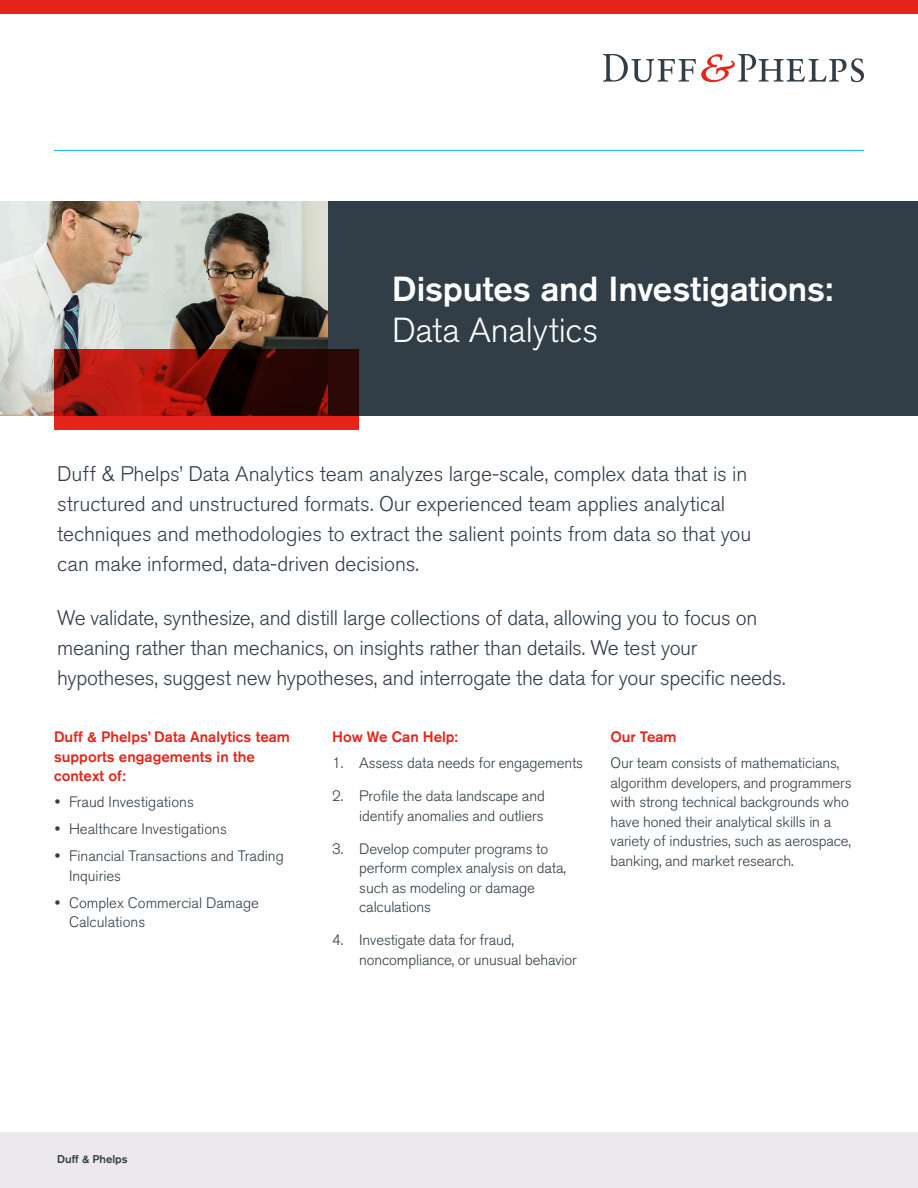
<style>
.page{position:relative;width:918px;height:1188px;background:#fff}
.page>*{position:absolute;margin:0;border:0;box-sizing:border-box;transform-origin:0 0}
.t1{font:500 34.5px/41.4px "Akzidenz Grotesk BQ";letter-spacing:-.005em;color:#fff}
.Intro{font:300 21px/30px "Akzidenz Grotesk BQ";letter-spacing:-.01em;color:#313e48}
.Body_Text{font:300 15px/19.5px "Akzidenz Grotesk BQ";letter-spacing:-.01em;color:#313e48}
.Body_Subheads{font:500 15px/19.5px "Akzidenz Grotesk BQ";color:#e72419}
.t2{font:500 11.25px "Akzidenz Grotesk BQ";color:#313e48}
.s1{font-weight:300}
</style>
<div class="page">
<div style="left:0;top:1132px;width:918px;height:56px;background:#ebe9eb"></div>
<div style="left:0;top:0;width:918px;height:14px;background:#e72419"></div>
<svg style="left:603px;top:54px;width:261px;height:28px"></svg>
<img style="left:0;top:201px;width:328px;height:214px">
<hr style="left:54px;top:150px;width:810px;height:1px;background:#00b5e6">
<div style="left:328px;top:201px;width:590px;height:214px;background:#313e48"></div>
<svg style="left:54px;top:349px;width:305px;height:81px"></svg>
<p class="t1" style="left:392px;top:268px;width:442px">Disputes and Investigations:<br><span class="s1">Data Analytics</span></p>
<p class="Intro" style="left:57px;top:459px;width:696px">Duff &amp; Phelps’ Data Analytics team analyzes large-scale, complex data that is in structured and unstructured formats. Our experienced team applies analytical techniques and methodologies to extract the salient points from data so that you can make informed, data-driven decisions.</p>
<p class="Intro" style="left:57px;top:603px;width:730px">We validate, synthesize, and distill large collections of data, allowing you to focus on meaning rather than mechanics, on insights rather than details. We test your hypotheses, suggest new hypotheses, and interrogate the data for your specific needs.</p>
<p class="Body_Subheads" style="left:54px;top:727px;width:238px">Duff &amp; Phelps’ Data Analytics team supports engagements in the context of:</p>
<p class="Body_Text" style="left:69px;top:793px;width:126px">Fraud Investigations</p>
<p class="Body_Text" style="left:69px;top:820px;width:159px">Healthcare Investigations</p>
<p class="Body_Text" style="left:69px;top:847px;width:216px">Financial Transactions and Trading<br>Inquiries</p>
<p class="Body_Text" style="left:69px;top:893px;width:191px">Complex Commercial Damage<br>Calculations</p>
<p class="Body_Subheads" style="left:332px;top:727px;width:127px">How We Can Help:</p>
<p class="Body_Text" style="left:332px;top:754px;width:252px">1. Assess data needs for engagements</p>
<p class="Body_Text" style="left:332px;top:787px;width:214px;text-align:right">2. Profile the data landscape and identify anomalies and outliers</p>
<p class="Body_Text" style="left:359px;top:839px;width:208px;text-indent:-27px">3. Develop computer programs to perform complex analysis on data, such as modeling or damage calculations</p>
<p class="Body_Text" style="left:359px;top:931px;width:219px;text-indent:-27px">4. Investigate data for fraud, noncompliance, or unusual behavior</p>
<p class="Body_Subheads" style="left:611px;top:727px;width:68px">Our Team</p>
<p class="Body_Text" style="left:611px;top:754px;width:242px">Our team consists of mathematicians, algorithm developers, and programmers with strong technical backgrounds who have honed their analytical skills in a variety of industries, such as aerospace, banking, and market research.</p>
<p class="t2" style="left:57px;top:1152px;width:72px">Duff &amp; Phelps</p>
</div>
